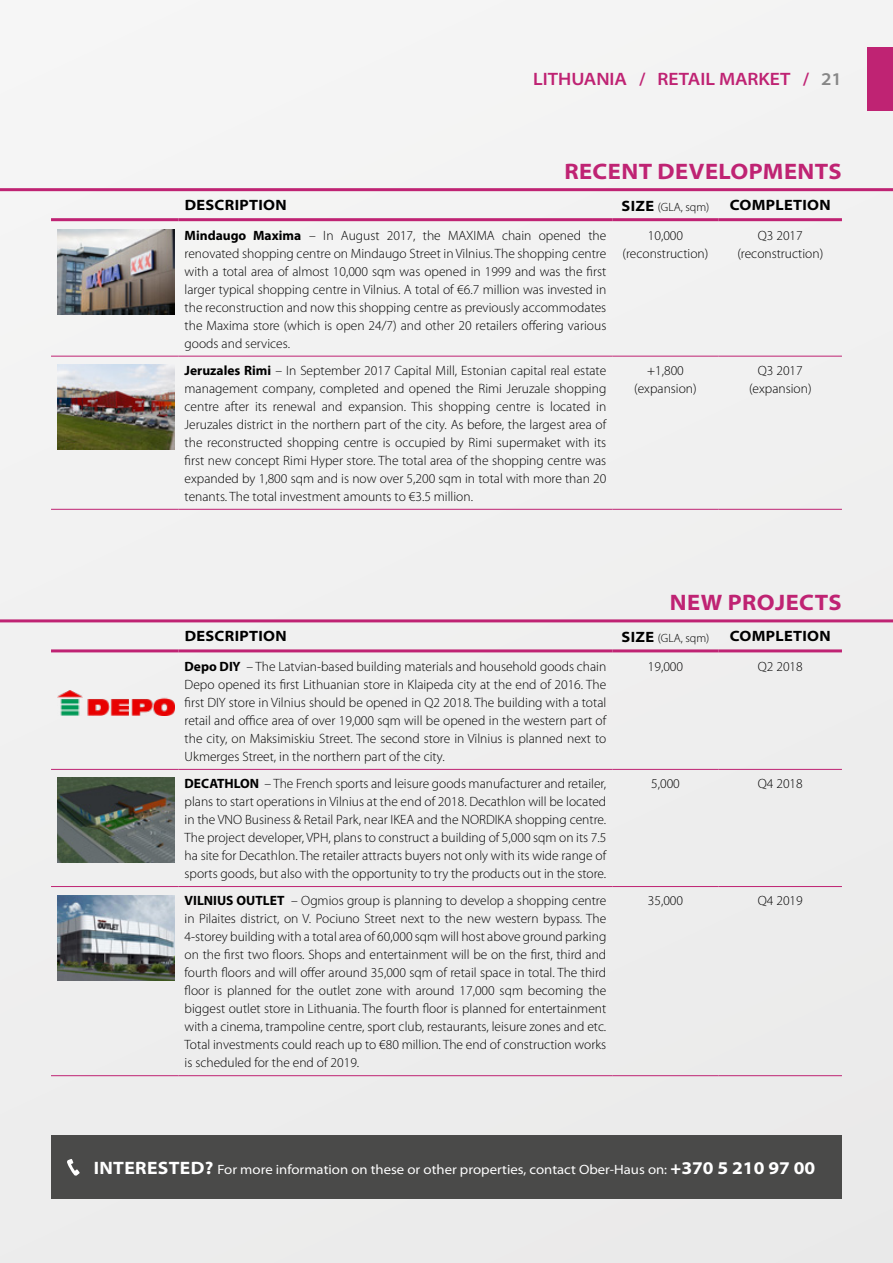
<style>
.page{position:relative;width:893px;height:1263px;background:#f0f0f0}
.page>*{position:absolute;margin:0;border:0;box-sizing:border-box;transform-origin:0 0}
.t1{font:700 semi-expanded 22.5px "Myriad Pro";letter-spacing:.02em;color:#bf2373}
.t2{font:600 semi-expanded 18px "Myriad Pro";color:#bf2373}
.t3{font:700 semi-expanded 15px "Myriad Pro";letter-spacing:.02em;color:#000}
.t4{font:300 13.5px/18px "Myriad Pro";color:#000;text-align:justify}
.t5{font:semi-expanded 13.5px "Myriad Pro";color:#fff}
.t6{font:300 12px "Myriad Pro";color:#000}
.s1{color:#878787}
.s2{font-weight:700;font-stretch:semi-expanded;font-size:15px}
.s3{font-weight:700}
.s4{font-weight:700;font-size:18px}
</style>
<div class="page">
<div style="left:867px;top:47px;width:26px;height:64px;background:#bf2373"></div>
<hr style="left:51px;top:356px;width:128px;height:1px;background:#bf2373">
<hr style="left:179px;top:356px;width:433px;height:1px;background:#bf2373">
<hr style="left:612px;top:356px;width:107px;height:1px;background:#bf2373">
<hr style="left:719px;top:356px;width:123px;height:1px;background:#bf2373">
<hr style="left:51px;top:509px;width:128px;height:1px;background:#bf2373">
<hr style="left:179px;top:509px;width:433px;height:1px;background:#bf2373">
<hr style="left:612px;top:509px;width:107px;height:1px;background:#bf2373">
<hr style="left:719px;top:509px;width:123px;height:1px;background:#bf2373">
<hr style="left:51px;top:218px;width:128px;height:3px;background:#bf2373">
<hr style="left:179px;top:218px;width:433px;height:3px;background:#bf2373">
<hr style="left:612px;top:218px;width:107px;height:3px;background:#bf2373">
<hr style="left:719px;top:218px;width:123px;height:3px;background:#bf2373">
<img style="left:57px;top:229px;width:118px;height:86px">
<img style="left:57px;top:365px;width:118px;height:85px">
<div style="left:51px;top:1135px;width:791px;height:64px;background:#4a4a49"></div>
<svg style="left:67px;top:1159px;width:13px;height:17px"></svg>
<hr style="left:0;top:188px;width:893px;height:3px;background:#bf2373">
<hr style="left:51px;top:649px;width:128px;height:3px;background:#bf2373">
<hr style="left:179px;top:649px;width:433px;height:3px;background:#bf2373">
<hr style="left:612px;top:649px;width:107px;height:3px;background:#bf2373">
<hr style="left:719px;top:649px;width:123px;height:3px;background:#bf2373">
<hr style="left:51px;top:769px;width:128px;height:1px;background:#bf2373">
<hr style="left:179px;top:769px;width:433px;height:1px;background:#bf2373">
<hr style="left:612px;top:769px;width:107px;height:1px;background:#bf2373">
<hr style="left:719px;top:769px;width:123px;height:1px;background:#bf2373">
<hr style="left:51px;top:886px;width:128px;height:1px;background:#bf2373">
<hr style="left:179px;top:886px;width:433px;height:1px;background:#bf2373">
<hr style="left:612px;top:886px;width:107px;height:1px;background:#bf2373">
<hr style="left:719px;top:886px;width:123px;height:1px;background:#bf2373">
<hr style="left:51px;top:1075px;width:128px;height:1px;background:#bf2373">
<hr style="left:179px;top:1075px;width:433px;height:1px;background:#bf2373">
<hr style="left:612px;top:1075px;width:107px;height:1px;background:#bf2373">
<hr style="left:719px;top:1075px;width:123px;height:1px;background:#bf2373">
<img style="left:57px;top:691px;width:118px;height:25px">
<img style="left:57px;top:778px;width:118px;height:85px">
<img style="left:57px;top:895px;width:118px;height:85px">
<hr style="left:0;top:619px;width:893px;height:3px;background:#bf2373">
<h2 class="t2" style="left:533px;top:69px;width:310px">LITHUANIA / RETAIL MARKET / <span class="s1">21</span></h2>
<h1 class="t1" style="left:564px;top:158px;width:279px">RECENT DEVELOPMENTS</h1>
<p class="t3" style="left:185px;top:196px;width:103px">DESCRIPTION</p>
<p class="t6" style="left:622px;top:201px;width:89px"><span class="s2">SIZE</span> (GLA, sqm)</p>
<p class="t3" style="left:730px;top:196px;width:102px">COMPLETION</p>
<p class="t4" style="left:185px;top:226px;width:423px"><span class="s3">Mindaugo Maxima</span> – In August 2017, the MAXIMA chain opened the renovated shopping centre on Mindaugo Street in Vilnius. The shopping centre with a total area of almost 10,000 sqm was opened in 1999 and was the first larger typical shopping centre in Vilnius. A total of €6.7 million was invested in the reconstruction and now this shopping centre as previously accommodates the Maxima store (which is open 24/7) and other 20 retailers offering various goods and services.</p>
<p class="t4" style="left:622px;top:226px;width:87px;text-align:center">10,000 (reconstruction)</p>
<p class="t4" style="left:737px;top:226px;width:87px;text-align:center">Q3 2017 (reconstruction)</p>
<p class="t4" style="left:185px;top:361px;width:423px"><span class="s3">Jeruzales Rimi</span> – In September 2017 Capital Mill, Estonian capital real estate management company, completed and opened the Rimi Jeruzale shopping centre after its renewal and expansion. This shopping centre is located in Jeruzales district in the northern part of the city. As before, the largest area of the reconstructed shopping centre is occupied by Rimi supermaket with its first new concept Rimi Hyper store. The total area of the shopping centre was expanded by 1,800 sqm and is now over 5,200 sqm in total with more than 20 tenants. The total investment amounts to €3.5 million.</p>
<p class="t4" style="left:634px;top:361px;width:64px;text-align:center">+1,800 (expansion)</p>
<p class="t4" style="left:749px;top:361px;width:64px;text-align:center">Q3 2017 (expansion)</p>
<h1 class="t1" style="left:670px;top:590px;width:173px">NEW PROJECTS</h1>
<p class="t3" style="left:185px;top:628px;width:103px">DESCRIPTION</p>
<p class="t6" style="left:622px;top:632px;width:89px"><span class="s2">SIZE</span> (GLA, sqm)</p>
<p class="t3" style="left:730px;top:628px;width:102px">COMPLETION</p>
<p class="t4" style="left:185px;top:658px;width:423px"><span class="s3">Depo DIY</span> – The Latvian-based building materials and household goods chain Depo opened its first Lithuanian store in Klaipeda city at the end of 2016. The first DIY store in Vilnius should be opened in Q2 2018. The building with a total retail and office area of over 19,000 sqm will be opened in the western part of the city, on Maksimiskiu Street. The second store in Vilnius is planned next to Ukmerges Street, in the northern part of the city.</p>
<p class="t4" style="left:648px;top:657px;width:37px">19,000</p>
<p class="t4" style="left:758px;top:657px;width:46px">Q2 2018</p>
<p class="t4" style="left:185px;top:775px;width:423px"><span class="s3">DECATHLON</span> – The French sports and leisure goods manufacturer and retailer, plans to start operations in Vilnius at the end of 2018. Decathlon will be located in the VNO Business &amp; Retail Park, near IKEA and the NORDIKA shopping centre.<br>The project developer, VPH, plans to construct a building of 5,000 sqm on its 7.5 ha site for Decathlon. The retailer attracts buyers not only with its wide range of sports goods, but also with the opportunity to try the products out in the store.</p>
<p class="t4" style="left:651px;top:775px;width:30px">5,000</p>
<p class="t4" style="left:758px;top:775px;width:46px">Q4 2018</p>
<p class="t4" style="left:185px;top:892px;width:423px"><span class="s3">VILNIUS OUTLET</span> – Ogmios group is planning to develop a shopping centre in Pilaites district, on V. Pociuno Street next to the new western bypass. The 4-storey building with a total area of 60,000 sqm will host above ground parking on the first two floors. Shops and entertainment will be on the first, third and fourth floors and will offer around 35,000 sqm of retail space in total. The third floor is planned for the outlet zone with around 17,000 sqm becoming the biggest outlet store in Lithuania. The fourth floor is planned for entertainment with a cinema, trampoline centre, sport club, restaurants, leisure zones and etc.<br>Total investments could reach up to €80 million. The end of construction works is scheduled for the end of 2019.</p>
<p class="t4" style="left:648px;top:892px;width:37px">35,000</p>
<p class="t4" style="left:758px;top:892px;width:46px">Q4 2019</p>
<p class="t5" style="left:94px;top:1162px;width:723px"><span class="s4">INTERESTED?</span> For more information on these or other properties, contact Ober-Haus on: <span class="s4">+370 5 210 97 00</span></p>
</div>
